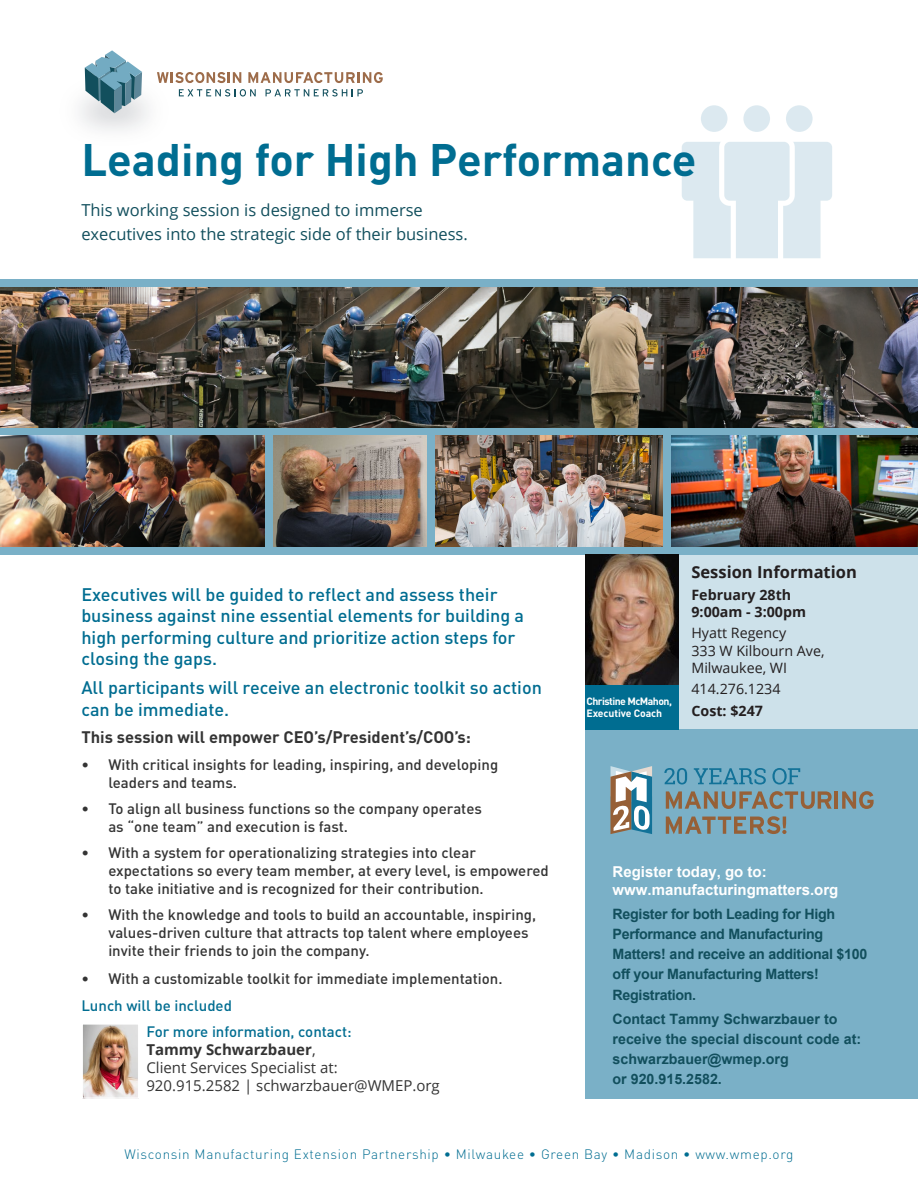
<style>
.page{position:relative;width:918px;height:1188px;background:#fff}
.page>*{position:absolute;margin:0;border:0;box-sizing:border-box;transform-origin:0 0}
.t1{font:700 45px "DIN Pro";color:#006d91}
.t2{font:500 18px/21.6px "DIN Pro";color:#006d91}
.t3{font:16.5px/24px "Open Sans";color:#124f5d}
.t4{font:700 16.5px "DIN Pro";color:#343434}
.t5{font:700 16.5px "Open Sans";color:#231f20}
.t6{font:500 15px/18px "DIN Pro";color:#343434}
.t7{font:15px/18px "Open Sans";color:#343434}
.t8{font:700 15px/18px "Arial";color:#fff}
.t9{font:500 15px "DIN Pro";color:#006d91}
.t10{font:700 14.25px/20.1px "Arial";letter-spacing:-.02em;color:#124f5d}
.t11{font:700 14.25px/20.1px "Arial";color:#124f5d}
.t12{font:14.25px/17.1px "Open Sans";color:#231f20}
.t13{font:700 14.25px/17.1px "Open Sans";color:#231f20}
.caption_-_back_page{font:300 13.5px "DIN Pro";letter-spacing:.05em;color:#006d91}
.body{font:700 10.5px/12.6px "DIN Pro";letter-spacing:-.05em;color:#fff}
.s1{font-family:"DIN Pro";font-weight:500;color:#006d91}
.s2{font-weight:700}
</style>
<div class="page">
<div style="left:585px;top:555px;width:333px;height:211px;background:#cde1ea"></div>
<div style="left:585px;top:729px;width:333px;height:369px;background:#7ab0c7"></div>
<div style="left:0;top:279px;width:918px;height:276px;background:#7ab0c7"></div>
<svg style="left:698px;top:103px;width:32px;height:32px"></svg>
<div style="left:696px;top:100px;width:37px;height:37px;border:5px solid #fff;border-radius:50%"></div>
<svg style="left:783px;top:103px;width:32px;height:32px"></svg>
<div style="left:781px;top:100px;width:37px;height:37px;border:5px solid #fff;border-radius:50%"></div>
<svg style="left:682px;top:142px;width:150px;height:116px;background:#e1ecf2"></svg>
<svg style="left:741px;top:103px;width:32px;height:32px"></svg>
<div style="left:738px;top:100px;width:37px;height:37px;border:5px solid #fff;border-radius:50%"></div>
<img style="left:585px;top:555px;width:93px;height:130px">
<div style="left:585px;top:685px;width:93px;height:44px;background:#006d91"></div>
<img style="left:273px;top:435px;width:154px;height:111px">
<img style="left:435px;top:435px;width:228px;height:111px">
<img style="left:672px;top:435px;width:246px;height:111px">
<img style="left:0;top:435px;width:264px;height:111px">
<img style="left:0;top:287px;width:918px;height:141px">
<svg style="left:157px;top:72px;width:84px;height:11px"></svg>
<svg style="left:248px;top:72px;width:135px;height:11px"></svg>
<svg style="left:179px;top:89px;width:77px;height:8px"></svg>
<svg style="left:266px;top:89px;width:97px;height:8px"></svg>
<svg style="left:85px;top:50px;width:57px;height:63px"></svg>
<svg style="left:666px;top:791px;width:166px;height:18px"></svg>
<hr style="left:835px;top:791px;width:3px;height:18px;background:#966037">
<svg style="left:842px;top:791px;width:32px;height:18px"></svg>
<svg style="left:666px;top:816px;width:120px;height:18px"></svg>
<svg style="left:664px;top:768px;width:23px;height:17px"></svg>
<svg style="left:694px;top:768px;width:72px;height:17px"></svg>
<svg style="left:772px;top:768px;width:28px;height:17px"></svg>
<svg style="left:610px;top:766px;width:42px;height:68px;background:#9eacad"></svg>
<img style="left:84px;top:1026px;width:53px;height:70px">
<div style="left:82px;top:1024px;width:57px;height:74px;border:1px solid #fff"></div>
<p class="t1" style="left:81px;top:122px;width:617px">Leading for High Performance</p>
<p class="t3" style="left:81px;top:198px;width:388px">This working session is designed to immerse executives into the strategic side of their business.</p>
<p class="t2" style="left:81px;top:581px;width:444px">Executives will be guided to reflect and assess their business against nine essential elements for building a high performing culture and prioritize action steps for closing the gaps.</p>
<p class="t2" style="left:81px;top:675px;width:462px">All participants will receive an electronic toolkit so action can be immediate.</p>
<p class="t4" style="left:81px;top:724px;width:391px">This session will empower CEO’s/President’s/COO’s:</p>
<p class="t6" style="left:108px;top:754px;width:391px;text-indent:-27px">• With critical insights for leading, inspiring, and developing leaders and teams.</p>
<p class="t6" style="left:108px;top:798px;width:375px;text-indent:-27px">• To align all business functions so the company operates as “one team” and execution is fast.</p>
<p class="t6" style="left:108px;top:842px;width:442px;text-indent:-27px">• With a system for operationalizing strategies into clear expectations so every team member, at every level, is empowered to take initiative and is recognized for their contribution.</p>
<p class="t6" style="left:108px;top:904px;width:429px;text-indent:-27px">• With the knowledge and tools to build an accountable, inspiring, values-driven culture that attracts top talent where employees invite their friends to join the company.</p>
<p class="t6" style="left:81px;top:968px;width:423px">• With a customizable toolkit for immediate implementation.</p>
<p class="t9" style="left:81px;top:993px;width:152px">Lunch will be included</p>
<p class="t7" style="left:146px;top:1022px;width:295px"><span class="s1">For more information, contact:<br></span><span class="s2">Tammy Schwarzbauer</span>,<br>Client Services Specialist at:<br>920.915.2582 | schwarzbauer@WMEP.org</p>
<p class="body" style="left:586px;top:693px;width:87px">Christine McMahon,<br>Executive Coach</p>
<p class="t5" style="left:691px;top:560px;width:167px">Session Information</p>
<p class="t13" style="left:691px;top:586px;width:116px">February 28th<br>9:00am - 3:00pm</p>
<p class="t12" style="left:691px;top:624px;width:135px">Hyatt Regency<br>333 W Kilbourn Ave,<br>Milwaukee, WI</p>
<p class="t12" style="left:691px;top:680px;width:91px">414.276.1234</p>
<p class="t13" style="left:691px;top:702px;width:73px">Cost: $247</p>
<p class="t8" style="left:613px;top:863px;width:227px">Register today, go to: www.manufacturingmatters.org</p>
<p class="t10" style="left:613px;top:904px;width:256px">Register for both Leading for High<br>Performance and Manufacturing<br>Matters! and receive an additional $100 off your Manufacturing Matters!<br>Registration.</p>
<p class="t11" style="left:613px;top:1009px;width:250px">Contact Tammy Schwarzbauer to receive the special discount code at: schwarzbauer@wmep.org<br>or 920.915.2582.</p>
<p class="caption_-_back_page" style="left:124px;top:1143px;width:671px">Wisconsin Manufacturing Extension Partnership • Milwaukee • Green Bay • Madison • www.wmep.org</p>
</div>
